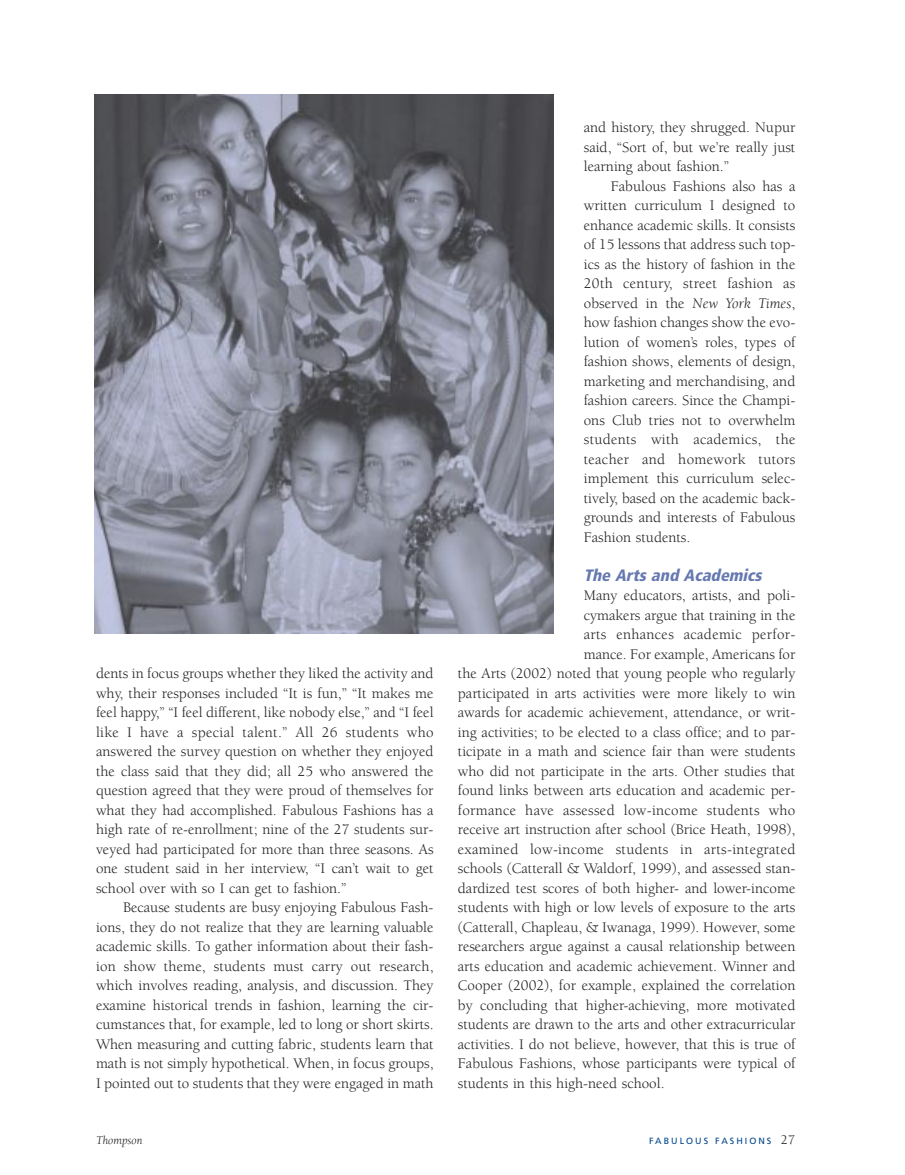
<style>
.page{position:relative;width:905px;height:1175px;background:#fff}
.page>*{position:absolute;margin:0;border:0;box-sizing:border-box;transform-origin:0 0}
.t1{font:italic 900 condensed 16.5px "Frutiger";color:#6578b0}
.t2{font:15px/19.5px "Berkeley";color:#231f20;text-align:justify}
.t3{font:15px "Berkeley";letter-spacing:.02em;color:#231f20}
.t4{font:italic 12px "Berkeley";color:#231f20}
.t5{font:9px "Frutiger";letter-spacing:.22em;color:#00458d}
.s1{font-style:italic}
.s2{font-family:"Berkeley";font-size:13.5px;color:#231f20}
</style>
<div class="page">
<img style="left:94px;top:94px;width:460px;height:539px">
<p class="t2" style="left:96px;top:665px;width:339px">dents in focus groups whether they liked the activity and why, their responses included “It is fun,” “It makes me feel happy,” “I feel different, like nobody else,” and “I feel like I have a special talent.” All 26 students who answered the survey question on whether they enjoyed the class said that they did; all 25 who answered the question agreed that they were proud of themselves for what they had accomplished. Fabulous Fashions has a high rate of re-enrollment; nine of the 27 students sur&shy;veyed had participated for more than three seasons. As one student said in her interview, “I can’t wait to get school over with so I can get to fashion.”</p>
<p class="t2" style="left:96px;top:899px;width:339px;text-indent:27px">Because students are busy enjoying Fabulous Fash&shy;ions, they do not realize that they are learning valuable academic skills. To gather information about their fash&shy;ion show theme, students must carry out research, which involves reading, analysis, and discussion. They examine historical trends in fashion, learning the cir&shy;cumstances that, for example, led to long or short skirts.<br>When measuring and cutting fabric, students learn that math is not simply hypothetical. When, in focus groups, I pointed out to students that they were engaged in math</p>
<p class="t2" style="left:584px;top:119px;width:213px">and history, they shrugged. Nupur said, “Sort of, but we’re really just learning about fashion.”</p>
<p class="t2" style="left:584px;top:177px;width:213px;text-indent:27px">Fabulous Fashions also has a written curriculum I designed to enhance academic skills. It consists of 15 lessons that address such top&shy;ics as the history of fashion in the 20th century, street fashion as observed in the <span class="s1">New York Times</span>, how fashion changes show the evo&shy;lution of women’s roles, types of fashion shows, elements of design, marketing and merchandising, and fashion careers. Since the Champi&shy;ons Club tries not to overwhelm students with academics, the teacher and homework tutors implement this curriculum selec&shy;tively, based on the academic back&shy;grounds and interests of Fabulous Fashion students.</p>
<p class="t1" style="left:584px;top:568px;width:183px">The Arts and Academics</p>
<p class="t2" style="left:584px;top:587px;width:213px">Many educators, artists, and poli-</p>
<p class="t2" style="left:584px;top:606px;width:213px">cymakers argue that training in the</p>
<p class="t3" style="left:584px;top:628px;width:213px">arts enhances academic perfor-</p>
<p class="t2" style="left:584px;top:645px;width:213px">mance. For example, Americans for</p>
<p class="t2" style="left:458px;top:665px;width:339px">the Arts (2002) noted that young people who regularly</p>
<p class="t2" style="left:458px;top:684px;width:339px">participated in arts activities were more likely to win</p>
<p class="t2" style="left:458px;top:704px;width:339px">awards for academic achievement, attendance, or writ-</p>
<p class="t2" style="left:458px;top:723px;width:339px">ing activities; to be elected to a class office; and to par-</p>
<p class="t2" style="left:458px;top:743px;width:339px">ticipate in a math and science fair than were students</p>
<p class="t2" style="left:458px;top:762px;width:339px">who did not participate in the arts. Other studies that</p>
<p class="t2" style="left:458px;top:782px;width:339px">found links between arts education and academic per-</p>
<p class="t3" style="left:458px;top:804px;width:339px">formance have assessed low-income students who</p>
<p class="t2" style="left:458px;top:821px;width:339px">receive art instruction after school (Brice Heath, 1998),</p>
<p class="t3" style="left:458px;top:843px;width:339px">examined low-income students in arts-integrated</p>
<p class="t2" style="left:458px;top:860px;width:339px">schools (Catterall &amp; Waldorf, 1999), and assessed stan-</p>
<p class="t2" style="left:458px;top:879px;width:339px">dardized test scores of both higher- and lower-income</p>
<p class="t2" style="left:458px;top:899px;width:339px">students with high or low levels of exposure to the arts</p>
<p class="t2" style="left:458px;top:918px;width:339px">(Catterall, Chapleau, &amp; Iwanaga, 1999). However, some</p>
<p class="t2" style="left:458px;top:938px;width:339px">researchers argue against a causal relationship between</p>
<p class="t2" style="left:458px;top:957px;width:339px">arts education and academic achievement. Winner and</p>
<p class="t2" style="left:458px;top:977px;width:339px">Cooper (2002), for example, explained the correlation</p>
<p class="t2" style="left:458px;top:996px;width:339px">by concluding that higher-achieving, more motivated</p>
<p class="t2" style="left:458px;top:1016px;width:339px">students are drawn to the arts and other extracurricular</p>
<p class="t2" style="left:458px;top:1035px;width:339px">activities. I do not believe, however, that this is true of</p>
<p class="t2" style="left:458px;top:1055px;width:339px">Fabulous Fashions, whose participants were typical of</p>
<p class="t2" style="left:458px;top:1074px;width:208px">students in this high-need school.</p>
<p class="t4" style="left:96px;top:1135px;width:48px">Thompson</p>
<p class="t5" style="left:649px;top:1136px;width:148px">FABULOUS FASHIONS <span class="s2">27</span></p>
</div>
